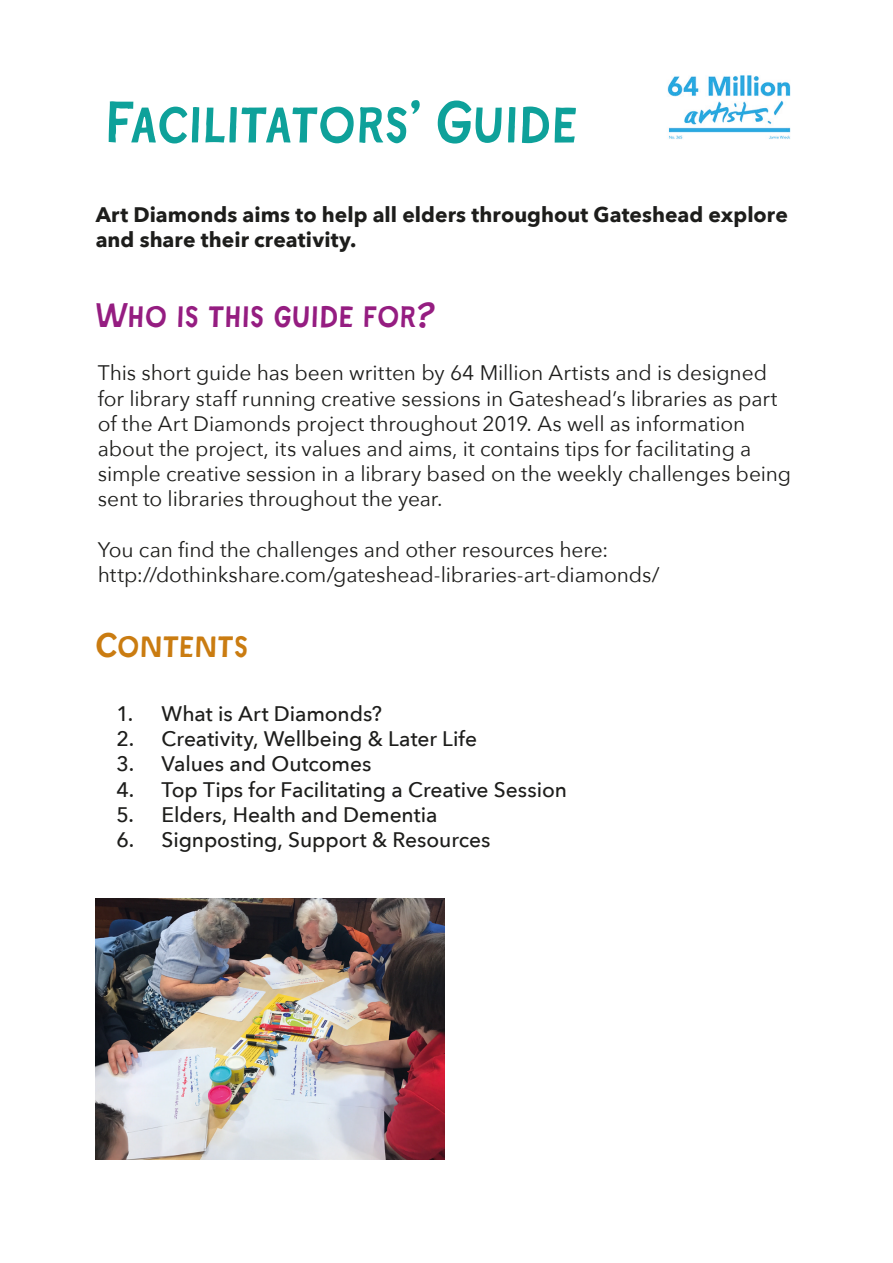
<style>
.page{position:relative;width:893px;height:1263px;background:#fff}
.page>*{position:absolute;margin:0;border:0;box-sizing:border-box;transform-origin:0 0}
.t1{font:51px "Ray Johnson";letter-spacing:-.005em;color:#0ea19a}
.t2{font:30px "Ray Johnson";letter-spacing:.005em;color:#951d81}
.t3{font:30px "Ray Johnson";color:#ca7c11}
.t4{font:21px/25.2px "Avenir Next";letter-spacing:-.005em;color:#1d1d1b}
.t5{font:500 21px "Avenir Next";letter-spacing:-.005em;color:#1d1d1b}
.t6{font:700 21px/25.2px "Avenir Next";letter-spacing:.005em;color:#1d1d1b}
</style>
<div class="page">
<img style="left:667px;top:75px;width:124px;height:64px">
<img style="left:96px;top:898px;width:348px;height:262px">
<p class="t1" style="left:106px;top:87px;width:474px">Facilitators’ Guide</p>
<p class="t6" style="left:96px;top:202px;width:694px">Art Diamonds aims to help all elders throughout Gateshead explore and share their creativity.</p>
<p class="t2" style="left:96px;top:295px;width:342px">Who is this guide for?</p>
<p class="t4" style="left:98px;top:359px;width:695px">This short guide has been written by 64 Million Artists and is designed for library staff running creative sessions in Gateshead’s libraries as part of the Art Diamonds project throughout 2019. As well as information about the project, its values and aims, it contains tips for facilitating a simple creative session in a library based on the weekly challenges being sent to libraries throughout the year.</p>
<p class="t4" style="left:98px;top:536px;width:512px">You can find the challenges and other resources here:</p>
<p class="t4" style="left:98px;top:561px;width:563px">http://dothinkshare.com/gateshead-libraries-art-diamonds/</p>
<p class="t3" style="left:96px;top:625px;width:155px">Contents</p>
<p class="t5" style="left:116px;top:696px;width:18px">1.</p>
<p class="t5" style="left:116px;top:721px;width:19px">2.</p>
<p class="t5" style="left:116px;top:746px;width:19px">3.</p>
<p class="t5" style="left:116px;top:771px;width:19px">4.</p>
<p class="t5" style="left:116px;top:797px;width:19px">5.</p>
<p class="t5" style="left:116px;top:822px;width:19px">6.</p>
<p class="t5" style="left:162px;top:696px;width:222px">What is Art Diamonds?</p>
<p class="t5" style="left:162px;top:721px;width:317px">Creativity, Wellbeing &amp; Later Life</p>
<p class="t5" style="left:162px;top:746px;width:211px">Values and Outcomes</p>
<p class="t5" style="left:162px;top:771px;width:407px">Top Tips for Facilitating a Creative Session</p>
<p class="t5" style="left:162px;top:797px;width:277px">Elders, Health and Dementia</p>
<p class="t5" style="left:162px;top:822px;width:330px">Signposting, Support &amp; Resources</p>
</div>
